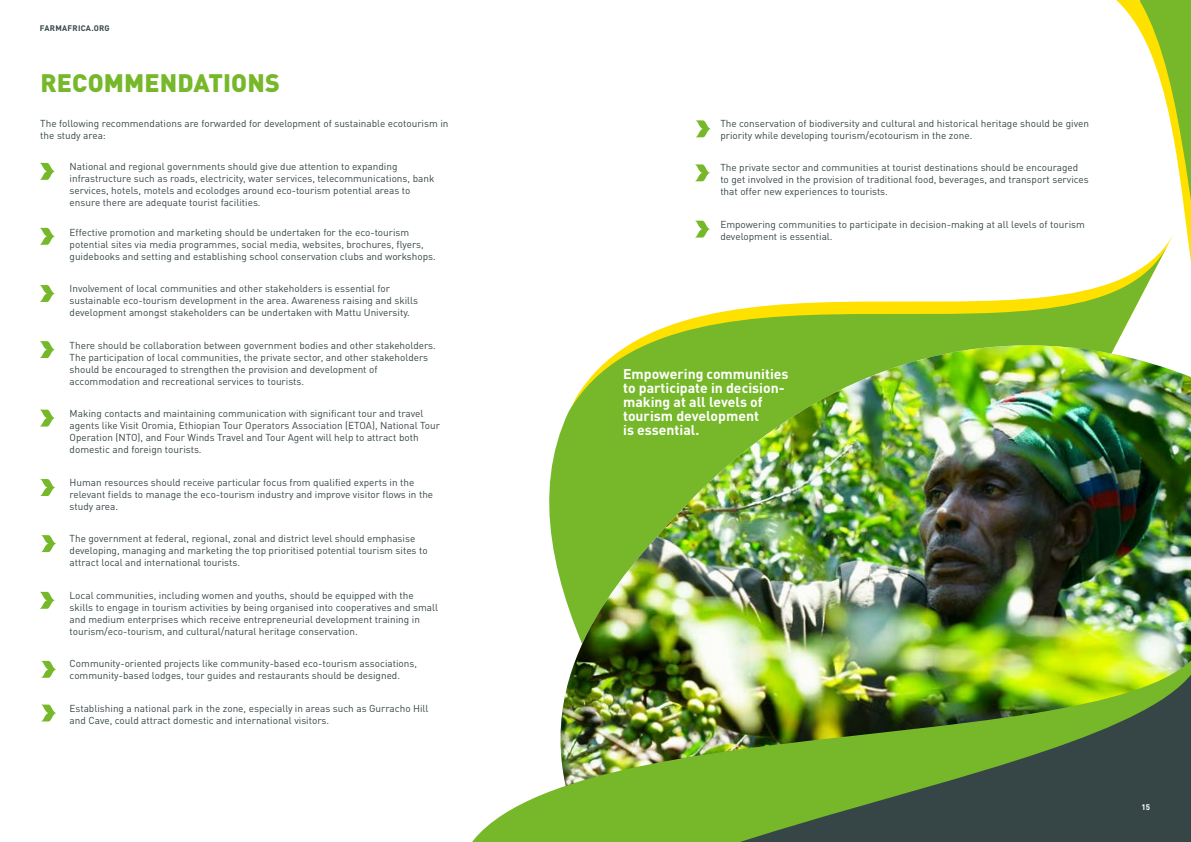
<style>
.page{position:relative;width:1191px;height:842px;background:#fff}
.page>*{position:absolute;margin:0;border:0;box-sizing:border-box;transform-origin:0 0}
.t1{font:900 25px "DIN Pro";letter-spacing:.005em;color:#76b82a}
.t2{font:700 14px/14px "DIN Pro";color:#fff}
.t3{font:10px/12px "DIN Pro";color:#364647}
.t4{font:700 8px "DIN Pro";letter-spacing:.03em;color:#364647}
.t5{font:700 8px "DIN Pro";color:#fff}
</style>
<div class="page">
<svg style="left:1116px;top:0;width:75px;height:255px"></svg>
<svg style="left:1116px;top:226px;width:52px;height:29px"></svg>
<svg style="left:40px;top:163px;width:15px;height:17px"></svg>
<svg style="left:40px;top:228px;width:15px;height:17px"></svg>
<svg style="left:40px;top:285px;width:15px;height:17px"></svg>
<svg style="left:40px;top:341px;width:15px;height:17px"></svg>
<svg style="left:40px;top:410px;width:15px;height:16px"></svg>
<svg style="left:40px;top:479px;width:16px;height:17px"></svg>
<svg style="left:41px;top:535px;width:15px;height:17px"></svg>
<svg style="left:40px;top:592px;width:15px;height:17px"></svg>
<svg style="left:41px;top:661px;width:15px;height:17px"></svg>
<svg style="left:629px;top:255px;width:562px;height:90px"></svg>
<img style="left:549px;top:345px;width:642px;height:287px">
<svg style="left:695px;top:120px;width:16px;height:17px"></svg>
<svg style="left:695px;top:164px;width:15px;height:17px"></svg>
<svg style="left:695px;top:221px;width:15px;height:17px"></svg>
<svg style="left:42px;top:705px;width:14px;height:16px"></svg>
<img style="left:472px;top:632px;width:719px;height:210px">
<img style="left:497px;top:643px;width:694px;height:199px">
<p class="t4" style="left:40px;top:22px;width:72px">FARMAFRICA.ORG</p>
<h1 class="t1" style="left:40px;top:66px;width:241px">RECOMMENDATIONS</h1>
<p class="t3" style="left:40px;top:116px;width:410px">The following recommendations are forwarded for development of sustainable ecotourism in the study area:</p>
<p class="t3" style="left:70px;top:159px;width:366px">National and regional governments should give due attention to expanding infrastructure such as roads, electricity, water services, telecommunications, bank services, hotels, motels and ecolodges around eco-tourism potential areas to ensure there are adequate tourist facilities.</p>
<p class="t3" style="left:70px;top:225px;width:368px">Effective promotion and marketing should be undertaken for the eco-tourism potential sites via media programmes, social media, websites, brochures, flyers, guidebooks and setting and establishing school conservation clubs and workshops.</p>
<p class="t3" style="left:70px;top:281px;width:350px">Involvement of local communities and other stakeholders is essential for sustainable eco-tourism development in the area. Awareness raising and skills development amongst stakeholders can be undertaken with Mattu University.</p>
<p class="t3" style="left:70px;top:338px;width:368px">There should be collaboration between government bodies and other stakeholders.<br>The participation of local communities, the private sector, and other stakeholders should be encouraged to strengthen the provision and development of accommodation and recreational services to tourists.</p>
<p class="t3" style="left:70px;top:406px;width:372px">Making contacts and maintaining communication with significant tour and travel agents like Visit Oromia, Ethiopian Tour Operators Association (ETOA), National Tour Operation (NTO), and Four Winds Travel and Tour Agent will help to attract both domestic and foreign tourists.</p>
<p class="t3" style="left:70px;top:475px;width:365px">Human resources should receive particular focus from qualified experts in the relevant fields to manage the eco-tourism industry and improve visitor flows in the study area.</p>
<p class="t3" style="left:70px;top:531px;width:359px">The government at federal, regional, zonal and district level should emphasise developing, managing and marketing the top prioritised potential tourism sites to attract local and international tourists.</p>
<p class="t3" style="left:70px;top:588px;width:370px">Local communities, including women and youths, should be equipped with the skills to engage in tourism activities by being organised into cooperatives and small and medium enterprises which receive entrepreneurial development training in tourism/eco-tourism, and cultural/natural heritage conservation.</p>
<p class="t3" style="left:70px;top:656px;width:349px">Community-oriented projects like community-based eco-tourism associations, community-based lodges, tour guides and restaurants should be designed.</p>
<p class="t3" style="left:70px;top:701px;width:360px">Establishing a national park in the zone, especially in areas such as Gurracho Hill and Cave, could attract domestic and international visitors.</p>
<p class="t3" style="left:720px;top:116px;width:370px">The conservation of biodiversity and cultural and historical heritage should be given priority while developing tourism/ecotourism in the zone.</p>
<p class="t3" style="left:720px;top:161px;width:370px">The private sector and communities at tourist destinations should be encouraged to get involved in the provision of traditional food, beverages, and transport services that offer new experiences to tourists.</p>
<p class="t3" style="left:720px;top:217px;width:366px">Empowering communities to participate in decision-making at all levels of tourism development is essential.</p>
<h2 class="t2" style="left:623px;top:365px;width:167px">Empowering communities to participate in decision&shy;making at all levels of tourism development<br>is essential.</h2>
<p class="t5" style="left:1141px;top:800px;width:10px">15</p>
</div>
